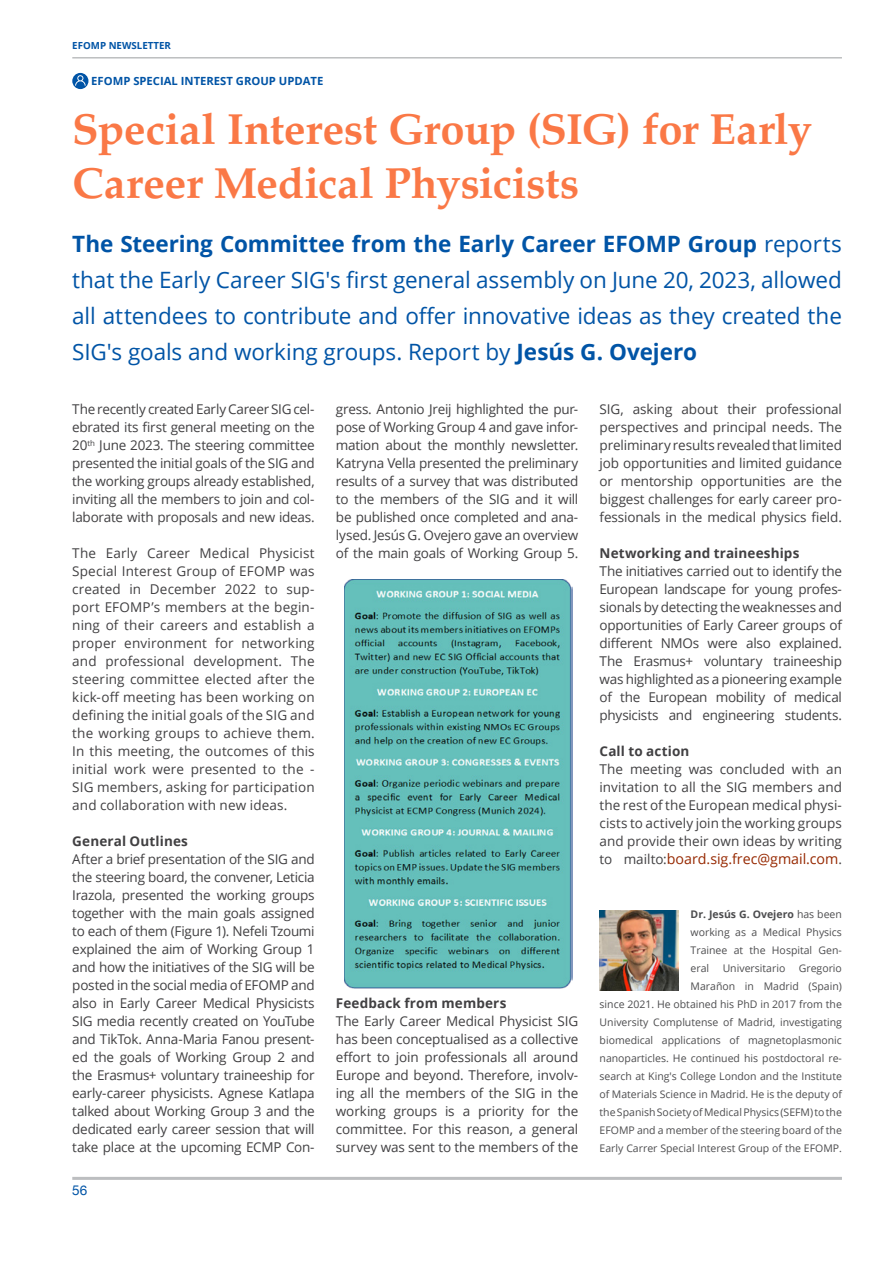
<style>
.page{position:relative;width:893px;height:1263px;background:#fff}
.page>*{position:absolute;margin:0;border:0;box-sizing:border-box;transform-origin:0 0}
.t1{font:700 43.5px/54px "Palatino";letter-spacing:-.01em;color:#fa7846}
.t2{font:22.5px/36px "Open Sans";letter-spacing:-.005em;color:#0054a6;text-align:justify}
.t3{font:14.25px "Open Sans";letter-spacing:-.005em;color:#962800}
.t4{font:13.5px/18px "Open Sans";letter-spacing:-.01em;color:#414042;text-align:justify}
.t5{font:700 13.5px "Open Sans";letter-spacing:.01em;color:#414042}
.t6{font:13.5px "Helvetica Neue";color:#0054a6}
.t7{font:700 11.25px "Open Sans";color:#0054a6}
.t8{font:10.5px/18px "Open Sans";color:#4d4d4f;text-align:justify}
.t9{font:700 9.75px "Open Sans";color:#0054a6}
.s1{font-weight:700}
.s2{font-size:13.5px;color:#414042}
</style>
<div class="page">
<hr style="left:72px;top:1177px;width:770px;height:3px;background:#bcbec0">
<hr style="left:72px;top:57px;width:770px;height:2px;background:#bcbec0">
<svg style="left:72px;top:73px;width:16px;height:16px"></svg>
<img style="left:345px;top:579px;width:227px;height:410px">
<img style="left:600px;top:910px;width:78px;height:80px">
<p class="t9" style="left:72px;top:39px;width:100px">EFOMP NEWSLETTER</p>
<p class="t7" style="left:91px;top:73px;width:234px">EFOMP SPECIAL INTEREST GROUP UPDATE</p>
<h1 class="t1" style="left:72px;top:101px;width:741px">Special Interest Group (SIG) for Early<br>Career Medical Physicists</h1>
<p class="t2" style="left:72px;top:225px;width:771px"><span class="s1">The Steering Committee from the Early Career EFOMP Group</span> reports that the Early Career SIG's first general assembly on June 20, 2023, allowed all attendees to contribute and offer innovative ideas as they created the SIG's goals and working groups. Report by <span class="s1">Jesús G. Ovejero</span></p>
<p class="t4" style="left:72px;top:400px;width:244px">The recently created Early Career SIG cel&shy;ebrated its first general meeting on the 20<sup>th</sup> June 2023. The steering committee presented the initial goals of the SIG and the working groups already established, inviting all the members to join and col&shy;laborate with proposals and new ideas.</p>
<p class="t4" style="left:72px;top:544px;width:244px">The Early Career Medical Physicist Special Interest Group of EFOMP was created in December 2022 to sup&shy;port EFOMP’s members at the begin&shy;ning of their careers and establish a proper environment for networking and professional development. The steering committee elected after the kick-off meeting has been working on defining the initial goals of the SIG and the working groups to achieve them.<br>In this meeting, the outcomes of this initial work were presented to the - SIG members, asking for participation and collaboration with new ideas.</p>
<p class="t5" style="left:72px;top:831px;width:117px">General Outlines</p>
<p class="t4" style="left:72px;top:850px;width:244px">After a brief presentation of the SIG and the steering board, the convener, Leticia Irazola, presented the working groups together with the main goals assigned to each of them (Figure 1). Nefeli Tzoumi explained the aim of Working Group 1 and how the initiatives of the SIG will be posted in the social media of EFOMP and also in Early Career Medical Physicists SIG media recently created on YouTube and TikTok. Anna-Maria Fanou present&shy;ed the goals of Working Group 2 and the Erasmus+ voluntary traineeship for early-career physicists. Agnese Katlapa talked about Working Group 3 and the dedicated early career session that will take place at the upcoming ECMP Con-</p>
<p class="t6" style="left:72px;top:1181px;width:17px">56</p>
<p class="t4" style="left:336px;top:400px;width:244px">gress. Antonio Jreij highlighted the pur&shy;pose of Working Group 4 and gave infor&shy;mation about the monthly newsletter.<br>Katryna Vella presented the preliminary results of a survey that was distributed to the members of the SIG and it will be published once completed and ana&shy;lysed. Jesús G. Ovejero gave an overview of the main goals of Working Group 5.</p>
<p class="t5" style="left:336px;top:993px;width:172px">Feedback from members</p>
<p class="t4" style="left:336px;top:1012px;width:244px">The Early Career Medical Physicist SIG has been conceptualised as a collective effort to join professionals all around Europe and beyond. Therefore, involv&shy;ing all the members of the SIG in the working groups is a priority for the committee. For this reason, a general survey was sent to the members of the</p>
<p class="t4" style="left:600px;top:400px;width:244px">SIG, asking about their professional perspectives and principal needs. The preliminary results revealed that limited job opportunities and limited guidance or mentorship opportunities are the biggest challenges for early career pro&shy;fessionals in the medical physics field.</p>
<p class="t5" style="left:600px;top:543px;width:201px">Networking and traineeships</p>
<p class="t4" style="left:600px;top:561px;width:244px">The initiatives carried out to identify the European landscape for young profes&shy;sionals by detecting the weaknesses and opportunities of Early Career groups of different NMOs were also explained.<br>The Erasmus+ voluntary traineeship was highlighted as a pioneering example of the European mobility of medical physicists and engineering students.</p>
<p class="t5" style="left:600px;top:741px;width:91px">Call to action</p>
<p class="t4" style="left:600px;top:759px;width:244px">The meeting was concluded with an invitation to all the SIG members and the rest of the European medical physi&shy;cists to actively join the working groups and provide their own ideas by writing</p>
<p class="t3" style="left:600px;top:849px;width:244px"><span class="s2">to mailto:</span>board.sig.frec@gmail.com<span class="s2">.</span></p>
<p class="t8" style="left:691px;top:905px;width:153px"><span class="s1">Dr. Jesús G. Ovejero</span> has been working as a Medical Physics Trainee at the Hospital Gen&shy;eral</p>
<p class="t8" style="left:600px;top:959px;width:244px;text-align:right">Gregorio<br>Marañon in Madrid (Spain)<br>since 2021. He obtained his PhD in 2017 from the University Complutense of Madrid, investigating biomedical applications of magnetoplasmonic nanoparticles. He continued his postdoctoral re&shy;search at King's College London and the Institute of Materials Science in Madrid. He is the deputy of the Spanish Society of Medical Physics (SEFM) to the EFOMP and a member of the steering board of the Early Carrer Special Interest Group of the EFOMP.</p>
<p class="t8" style="left:723px;top:959px;width:64px">Universitario</p>
</div>
